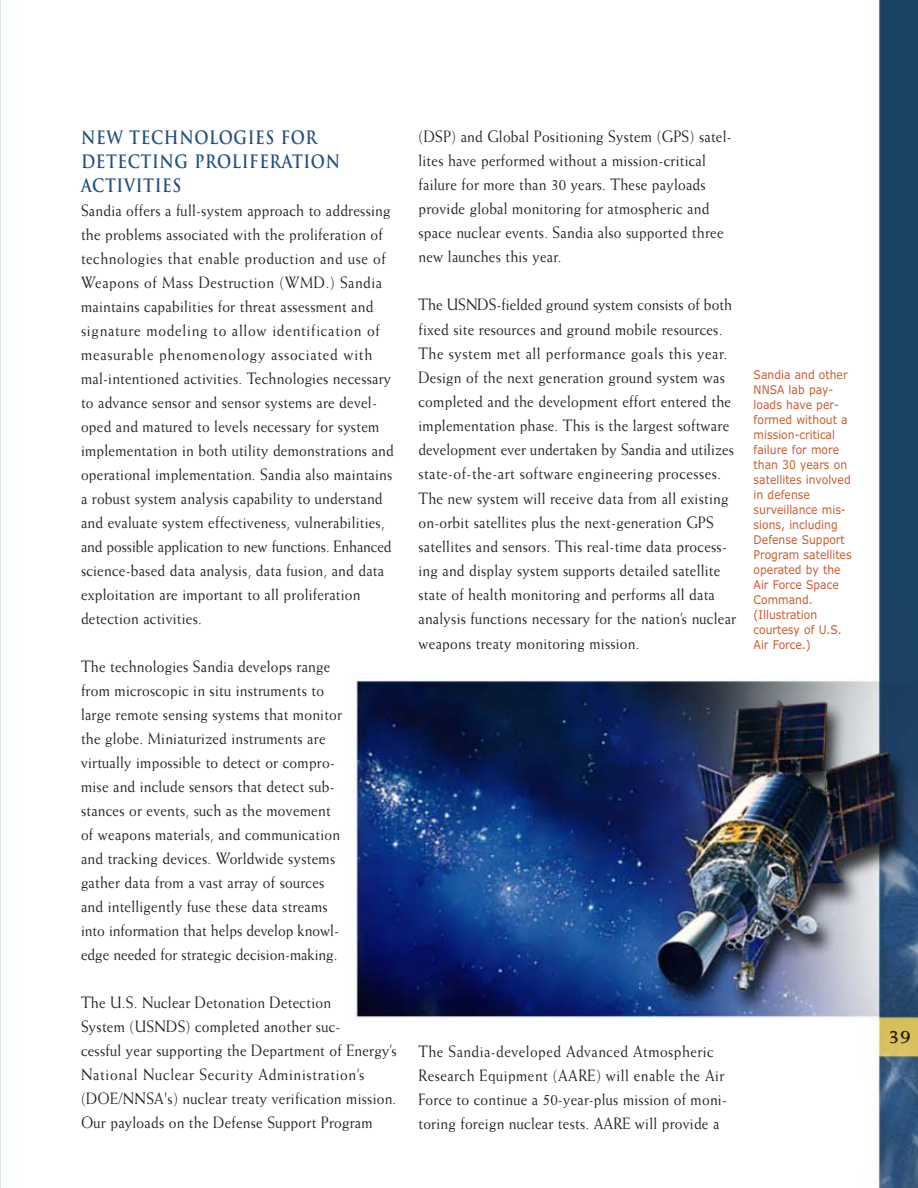
<style>
.page{position:relative;width:918px;height:1188px;background:#fff}
.page>*{position:absolute;margin:0;border:0;box-sizing:border-box;transform-origin:0 0}
.t1{font:700 21px "Weiss";color:#231f20}
.t2{font:700 18px/24px "Trajan";letter-spacing:.04em;color:#204e7f;scale:.85 1}
.t3{font:16.5px/24px "Weiss";letter-spacing:.015em;color:#231f20;scale:.9 1}
.t4{font:12px/15px "Verdana";color:#c75d33;scale:.9 1}
</style>
<div class="page">
<img style="left:0;top:0;width:918px;height:1188px">
<p class="t2" style="left:81px;top:125px;width:306px">NEW TECHNOLOGIES FOR<br>DETECTING PROLIFERATION<br>ACTIVITIES</p>
<p class="t3" style="left:81px;top:199px;width:349px">Sandia offers a full-system approach to addressing the problems associated with the proliferation of technologies that enable production and use of Weapons of Mass Destruction (WMD.) Sandia maintains capabilities for threat assessment and signature modeling to allow identification of measurable phenomenology associated with mal-intentioned activities. Technologies necessary to advance sensor and sensor systems are devel&shy;oped and matured to levels necessary for system implementation in both utility demonstrations and operational implementation. Sandia also maintains a robust system analysis capability to understand and evaluate system effectiveness, vulnerabilities, and possible application to new functions. Enhanced science-based data analysis, data fusion, and data exploitation are important to all proliferation detection activities.</p>
<p class="t3" style="left:81px;top:655px;width:292px">The technologies Sandia develops range from microscopic in situ instruments to large remote sensing systems that monitor the globe. Miniaturized instruments are virtually impossible to detect or compro&shy;mise and include sensors that detect sub&shy;stances or events, such as the movement of weapons materials, and communication and tracking devices. Worldwide systems gather data from a vast array of sources and intelligently fuse these data streams into information that helps develop knowl&shy;edge needed for strategic decision-making.</p>
<p class="t3" style="left:81px;top:991px;width:352px">The U.S. Nuclear Detonation Detection<br>System (USNDS) completed another suc-<br>cessful year supporting the Department of Energy’s National Nuclear Security Administration’s (DOE/NNSA's) nuclear treaty verification mission.<br>Our payloads on the Defense Support Program</p>
<p class="t3" style="left:418px;top:126px;width:350px">(DSP) and Global Positioning System (GPS) satel&shy;lites have performed without a mission-critical failure for more than 30 years. These payloads provide global monitoring for atmospheric and space nuclear events. Sandia also supported three new launches this year.</p>
<p class="t3" style="left:418px;top:294px;width:354px">The USNDS-fielded ground system consists of both fixed site resources and ground mobile resources.<br>The system met all performance goals this year.<br>Design of the next generation ground system was completed and the development effort entered the implementation phase. This is the largest software development ever undertaken by Sandia and utilizes state-of-the-art software engineering processes.<br>The new system will receive data from all existing on-orbit satellites plus the next-generation GPS satellites and sensors. This real-time data process&shy;ing and display system supports detailed satellite state of health monitoring and performs all data analysis functions necessary for the nation’s nuclear weapons treaty monitoring mission.</p>
<p class="t4" style="left:754px;top:367px;width:110px">Sandia and other<br>NNSA lab pay&shy;loads have per&shy;formed without a mission-critical failure for more than 30 years on satellites involved in defense surveillance mis&shy;sions, including<br>Defense Support<br>Program satellites operated by the<br>Air Force Space<br>Command. (Illustration courtesy of U.S.<br>Air Force.)</p>
<p class="t3" style="left:418px;top:1040px;width:344px">The Sandia-developed Advanced Atmospheric Research Equipment (AARE) will enable the Air Force to continue a 50-year-plus mission of moni&shy;toring foreign nuclear tests. AARE will provide a</p>
<p class="t1" style="left:888px;top:1028px;width:25px">39</p>
</div>
